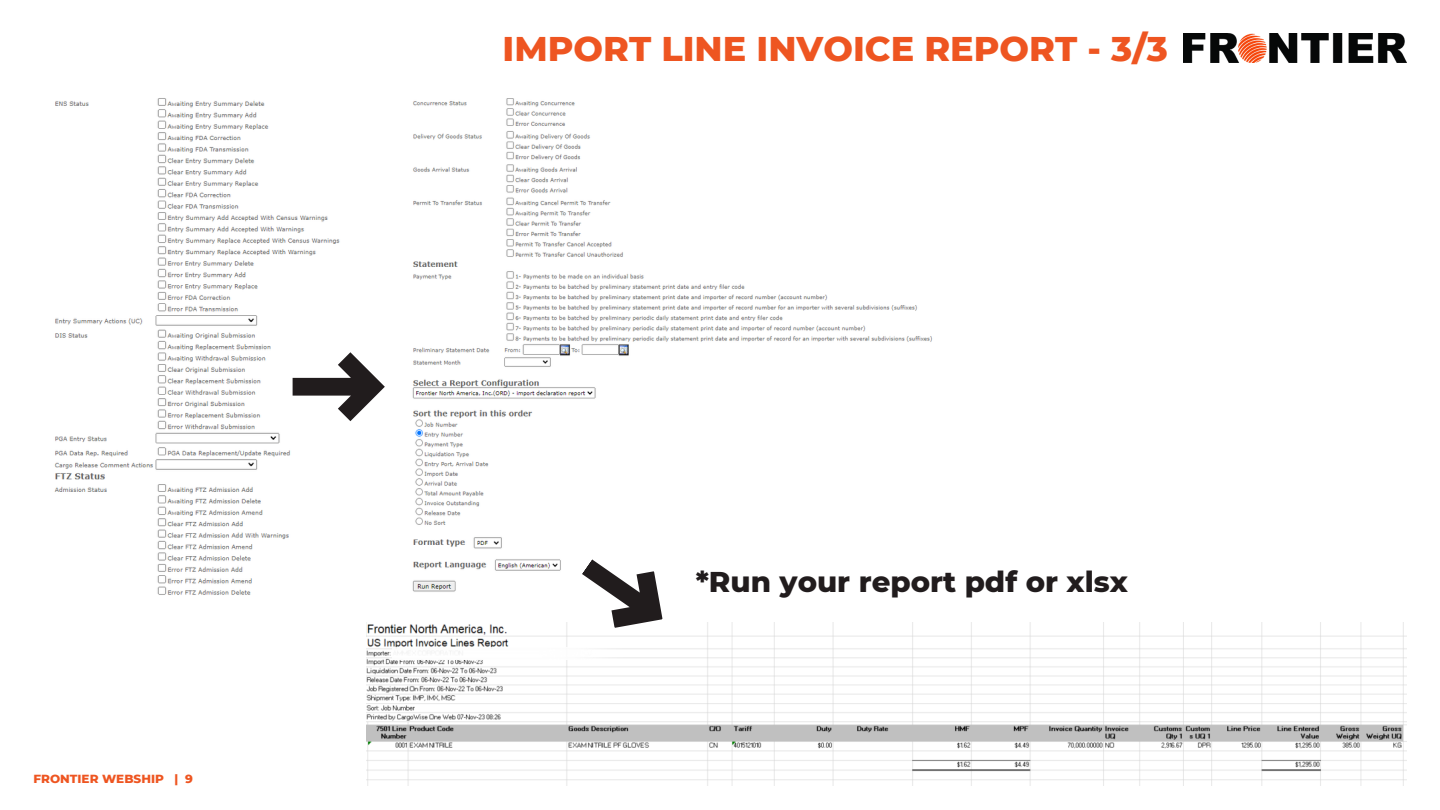
<style>
.page{position:relative;width:1440px;height:810px;background:#fff}
.page>*{position:absolute;margin:0;border:0;box-sizing:border-box;transform-origin:0 0}
.t1{font:800 35px "Montserrat";color:#ee5521}
.t2{font:800 29.2px "Montserrat";color:#211c1d}
.t3{font:800 12px "Montserrat";color:#ee5521}
</style>
<div class="page">
<img style="left:1184px;top:34px;width:223px;height:29px">
<img style="left:54px;top:98px;width:286px;height:497px">
<img style="left:412px;top:98px;width:521px;height:494px">
<svg style="left:293px;top:352px;width:92px;height:69px"></svg>
<img style="left:367px;top:622px;width:1040px;height:164px">
<svg style="left:567px;top:538px;width:115px;height:110px"></svg>
<img style="left:392px;top:648px;width:250px;height:11px">
<p class="t3" style="left:34px;top:772px;width:161px">FRONTIER WEBSHIP | 9</p>
<p class="t1" style="left:503px;top:27px;width:667px">IMPORT LINE INVOICE REPORT - 3/3</p>
<p class="t2" style="left:696px;top:564px;width:434px">*Run your report pdf or xlsx</p>
</div>
